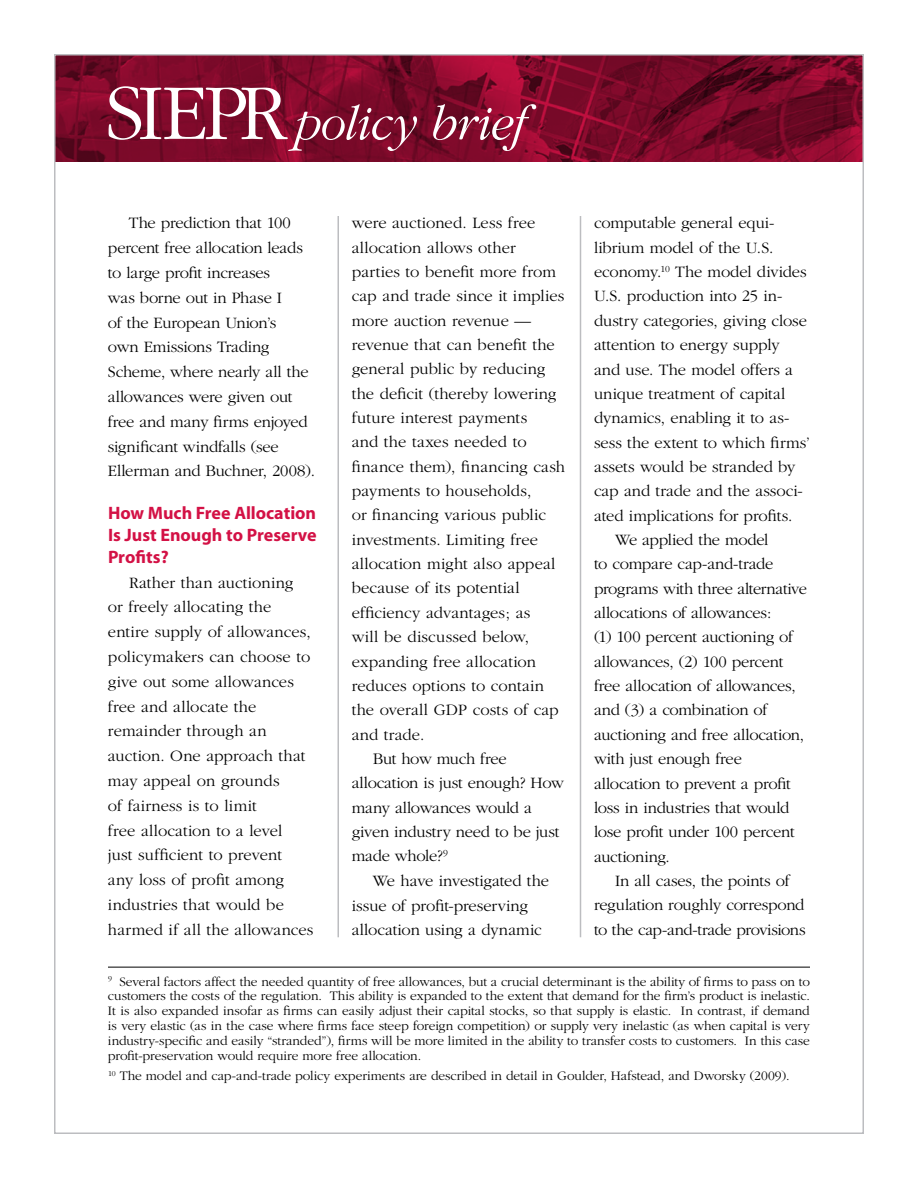
<style>
.page{position:relative;width:918px;height:1188px;background:#fff}
.page>*{position:absolute;margin:0;border:0;box-sizing:border-box;transform-origin:0 0}
.t1{font:italic 300 50.7px "Garamond";letter-spacing:-.02em;color:#fff}
.t2{font:700 18px/21.8px "Myriad";color:#d31145;text-align:justify}
.t3{font:300 16.5px/24.8px "Garamond";letter-spacing:-.005em;color:#000}
.t4{font:300 16.5px "Garamond";letter-spacing:.015em;color:#000}
.t5{font:300 16.5px "Garamond";letter-spacing:-.025em;color:#000}
.t6{font:300 13.5px/15px "Garamond";letter-spacing:-.005em;color:#000;text-align:justify}
.s1{font-style:normal;font-size:82.2px}
</style>
<div class="page">
<hr style="left:580px;top:216px;width:1px;height:721px;background:#bcbdc0">
<hr style="left:338px;top:216px;width:1px;height:721px;background:#bcbdc0">
<img style="left:57px;top:57px;width:804px;height:105px">
<hr style="left:108px;top:967px;width:702px;height:1px;background:#000">
<h1 class="t1" style="left:105px;top:97px;width:423px"><span class="s1">SIEPR</span>policy brief</h1>
<p class="t3" style="left:108px;top:211px;width:209px;text-indent:21px">The prediction that 100 percent free allocation leads to large profit increases<br>was borne out in Phase I<br>of the European Union’s<br>own Emissions Trading<br>Scheme, where nearly all the allowances were given out free and many firms enjoyed significant windfalls (see<br>Ellerman and Buchner, 2008).</p>
<p class="t2" style="left:108px;top:503px;width:210px">How Much Free Allocation Is Just Enough to Preserve Profits?</p>
<p class="t3" style="left:108px;top:570px;width:207px;text-indent:21px">Rather than auctioning<br>or freely allocating the entire supply of allowances, policymakers can choose to give out some allowances free and allocate the remainder through an auction. One approach that may appeal on grounds<br>of fairness is to limit<br>free allocation to a level<br>just sufficient to prevent<br>any loss of profit among industries that would be harmed if all the allowances</p>
<p class="t3" style="left:352px;top:211px;width:185px">were auctioned. Less free</p>
<p class="t3" style="left:352px;top:235px;width:165px">allocation allows other</p>
<p class="t3" style="left:352px;top:260px;width:206px">parties to benefit more from</p>
<p class="t3" style="left:352px;top:284px;width:214px">cap and trade since it implies</p>
<p class="t3" style="left:352px;top:308px;width:181px">more auction revenue —</p>
<p class="t3" style="left:352px;top:333px;width:205px">revenue that can benefit the</p>
<p class="t3" style="left:352px;top:357px;width:195px">general public by reducing</p>
<p class="t3" style="left:352px;top:381px;width:206px">the deficit (thereby lowering</p>
<p class="t3" style="left:352px;top:406px;width:177px">future interest payments</p>
<p class="t3" style="left:352px;top:430px;width:176px">and the taxes needed to</p>
<p class="t3" style="left:352px;top:454px;width:215px">finance them), financing cash</p>
<p class="t3" style="left:352px;top:479px;width:181px">payments to households,</p>
<p class="t3" style="left:352px;top:503px;width:196px">or financing various public</p>
<p class="t3" style="left:352px;top:528px;width:188px">investments. Limiting free</p>
<p class="t4" style="left:352px;top:555px;width:205px">allocation might also appeal</p>
<p class="t3" style="left:352px;top:576px;width:169px">because of its potential</p>
<p class="t3" style="left:352px;top:601px;width:180px">efficiency advantages; as</p>
<p class="t4" style="left:352px;top:628px;width:179px">will be discussed below,</p>
<p class="t3" style="left:352px;top:649px;width:186px">expanding free allocation</p>
<p class="t3" style="left:352px;top:674px;width:194px">reduces options to contain</p>
<p class="t3" style="left:352px;top:698px;width:209px">the overall GDP costs of cap</p>
<p class="t3" style="left:352px;top:722px;width:74px">and trade.</p>
<p class="t3" style="left:373px;top:747px;width:136px">But how much free</p>
<p class="t3" style="left:352px;top:771px;width:214px">allocation is just enough? How</p>
<p class="t3" style="left:352px;top:795px;width:182px">many allowances would a</p>
<p class="t3" style="left:352px;top:820px;width:209px">given industry need to be just</p>
<p class="t5" style="left:352px;top:847px;width:98px">made whole?<sup>9</sup></p>
<p class="t3" style="left:373px;top:869px;width:178px">We have investigated the</p>
<p class="t3" style="left:352px;top:893px;width:178px">issue of profit-preserving</p>
<p class="t3" style="left:352px;top:918px;width:192px">allocation using a dynamic</p>
<p class="t3" style="left:594px;top:211px;width:182px">computable general equi-</p>
<p class="t3" style="left:594px;top:235px;width:181px">librium model of the U.S.</p>
<p class="t3" style="left:594px;top:260px;width:214px">economy.<sup>10</sup> The model divides</p>
<p class="t3" style="left:594px;top:284px;width:190px">U.S. production into 25 in-</p>
<p class="t3" style="left:594px;top:309px;width:215px">dustry categories, giving close</p>
<p class="t3" style="left:594px;top:333px;width:187px">attention to energy supply</p>
<p class="t3" style="left:594px;top:357px;width:201px">and use. The model offers a</p>
<p class="t3" style="left:594px;top:382px;width:193px">unique treatment of capital</p>
<p class="t3" style="left:594px;top:406px;width:197px">dynamics, enabling it to as-</p>
<p class="t3" style="left:594px;top:430px;width:217px">sess the extent to which firms’</p>
<p class="t3" style="left:594px;top:455px;width:203px">assets would be stranded by</p>
<p class="t3" style="left:594px;top:479px;width:210px">cap and trade and the associ-</p>
<p class="t3" style="left:594px;top:503px;width:200px">ated implications for profits.</p>
<p class="t3" style="left:615px;top:528px;width:155px">We applied the model</p>
<p class="t3" style="left:594px;top:552px;width:181px">to compare cap-and-trade</p>
<p class="t3" style="left:594px;top:576px;width:215px">programs with three alternative</p>
<p class="t3" style="left:594px;top:601px;width:179px">allocations of allowances:</p>
<p class="t3" style="left:594px;top:625px;width:201px">(1) 100 percent auctioning of</p>
<p class="t3" style="left:594px;top:650px;width:191px">allowances, (2) 100 percent</p>
<p class="t3" style="left:594px;top:674px;width:203px">free allocation of allowances,</p>
<p class="t3" style="left:594px;top:698px;width:175px">and (3) a combination of</p>
<p class="t3" style="left:594px;top:723px;width:212px">auctioning and free allocation,</p>
<p class="t3" style="left:594px;top:747px;width:149px">with just enough free</p>
<p class="t3" style="left:594px;top:771px;width:198px">allocation to prevent a profit</p>
<p class="t3" style="left:594px;top:796px;width:197px">loss in industries that would</p>
<p class="t3" style="left:594px;top:820px;width:202px">lose profit under 100 percent</p>
<p class="t3" style="left:594px;top:844px;width:77px">auctioning.</p>
<p class="t3" style="left:615px;top:869px;width:176px">In all cases, the points of</p>
<p class="t3" style="left:594px;top:893px;width:212px">regulation roughly correspond</p>
<p class="t5" style="left:594px;top:921px;width:213px">to the cap-and-trade provisions</p>
<p class="t6" style="left:108px;top:974px;width:703px"><sup>9</sup> Several factors affect the needed quantity of free allowances, but a crucial determinant is the ability of firms to pass on to customers the costs of the regulation. This ability is expanded to the extent that demand for the firm’s product is inelastic.<br>It is also expanded insofar as firms can easily adjust their capital stocks, so that supply is elastic. In contrast, if demand is very elastic (as in the case where firms face steep foreign competition) or supply very inelastic (as when capital is very industry-specific and easily “stranded”), firms will be more limited in the ability to transfer costs to customers. In this case profit-preservation would require more free allocation.</p>
<p class="t6" style="left:108px;top:1069px;width:683px"><sup>10</sup> The model and cap-and-trade policy experiments are described in detail in Goulder, Hafstead, and Dworsky (2009).</p>
</div>
